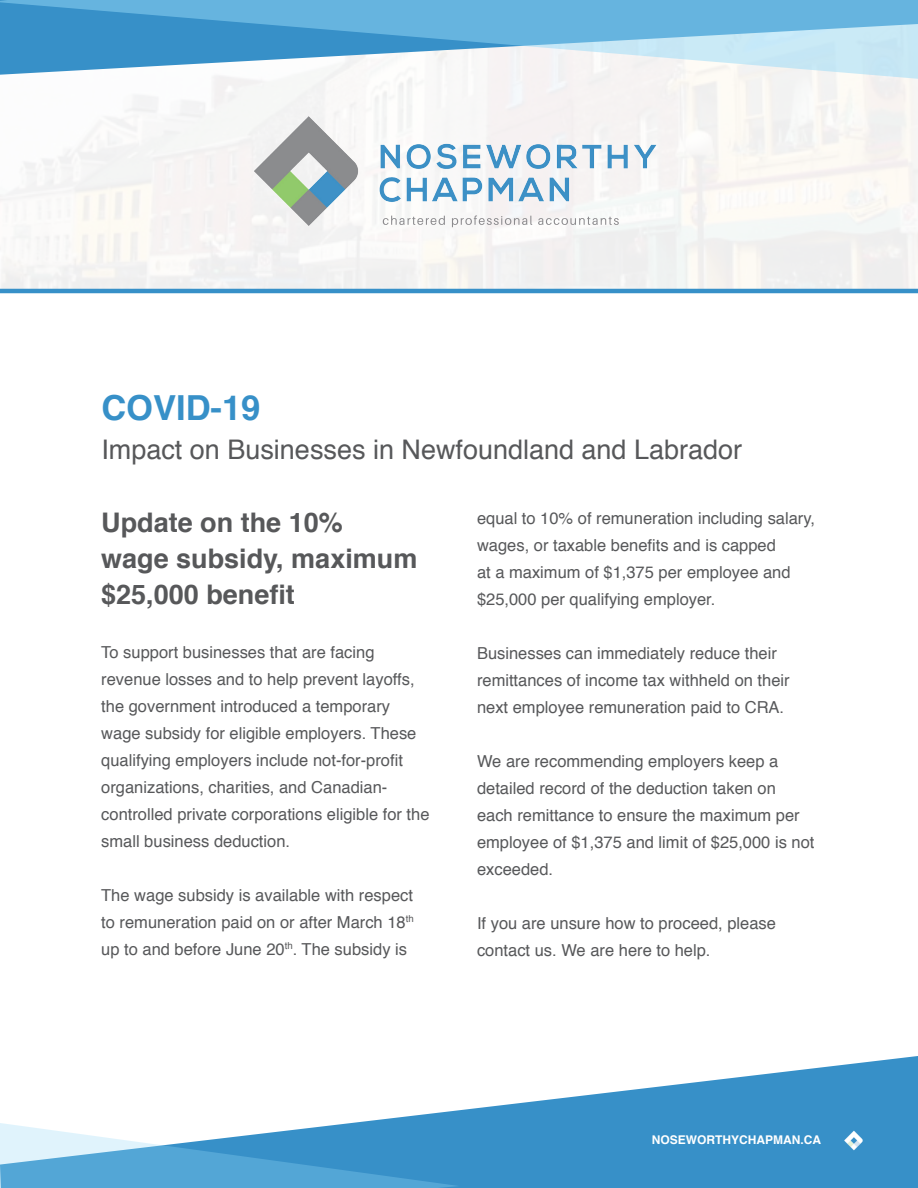
<style>
.page{position:relative;width:918px;height:1188px;background:#fff}
.page>*{position:absolute;margin:0;border:0;box-sizing:border-box;transform-origin:0 0}
.t1{font:700 34.5px "Helvetica";color:#3790c8}
.t2{font:700 27px/36px "Helvetica";color:#57585a}
.t3{font:27px "Helvetica";color:#57585a}
.t4{font:16.5px/27px "Helvetica";color:#57585a}
.t5{font:700 12px "Helvetica";color:#fff}
</style>
<div class="page">
<div style="left:0;top:11px;width:918px;height:279px;background:#f6f5f4"></div>
<svg style="left:0;top:0;width:918px;height:79px"></svg>
<svg style="left:360px;top:1056px;width:558px;height:132px;fill:#3790c8"></svg>
<svg style="left:0;top:1122px;width:459px;height:66px;background:#71b3db"></svg>
<hr style="left:0;top:289px;width:918px;height:4px;background:#3790c8">
<img style="left:254px;top:116px;width:104px;height:110px">
<img style="left:379px;top:143px;width:277px;height:59px">
<svg style="left:383px;top:216px;width:62px;height:9px"></svg>
<svg style="left:452px;top:215px;width:80px;height:12px"></svg>
<svg style="left:538px;top:217px;width:81px;height:8px"></svg>
<img style="left:843px;top:1129px;width:21px;height:23px">
<p class="t1" style="left:101px;top:380px;width:161px">COVID-19</p>
<p class="t3" style="left:101px;top:429px;width:642px">Impact on Businesses in Newfoundland and Labrador</p>
<p class="t2" style="left:101px;top:505px;width:318px">Update on the 10%<br>wage subsidy, maximum $25,000 benefit</p>
<p class="t4" style="left:101px;top:639px;width:330px">To support businesses that are facing revenue losses and to help prevent layoffs, the government introduced a temporary wage subsidy for eligible employers. These qualifying employers include not-for-profit organizations, charities, and Canadian&shy;controlled private corporations eligible for the small business deduction.</p>
<p class="t4" style="left:101px;top:882px;width:314px;text-align:justify">The wage subsidy is available with respect to remuneration paid on or after March 18<sup>th </sup>up to and before June 20<sup>th</sup>. The subsidy is</p>
<p class="t4" style="left:477px;top:505px;width:340px">equal to 10% of remuneration including salary, wages, or taxable benefits and is capped<br>at a maximum of $1,375 per employee and $25,000 per qualifying employer.</p>
<p class="t4" style="left:477px;top:640px;width:314px">Businesses can immediately reduce their remittances of income tax withheld on their next employee remuneration paid to CRA.</p>
<p class="t4" style="left:477px;top:748px;width:339px">We are recommending employers keep a detailed record of the deduction taken on each remittance to ensure the maximum per employee of $1,375 and limit of $25,000 is not exceeded.</p>
<p class="t4" style="left:477px;top:910px;width:300px">If you are unsure how to proceed, please contact us. We are here to help.</p>
<p class="t5" style="left:652px;top:1130px;width:171px">NOSEWORTHYCHAPMAN.CA</p>
</div>
